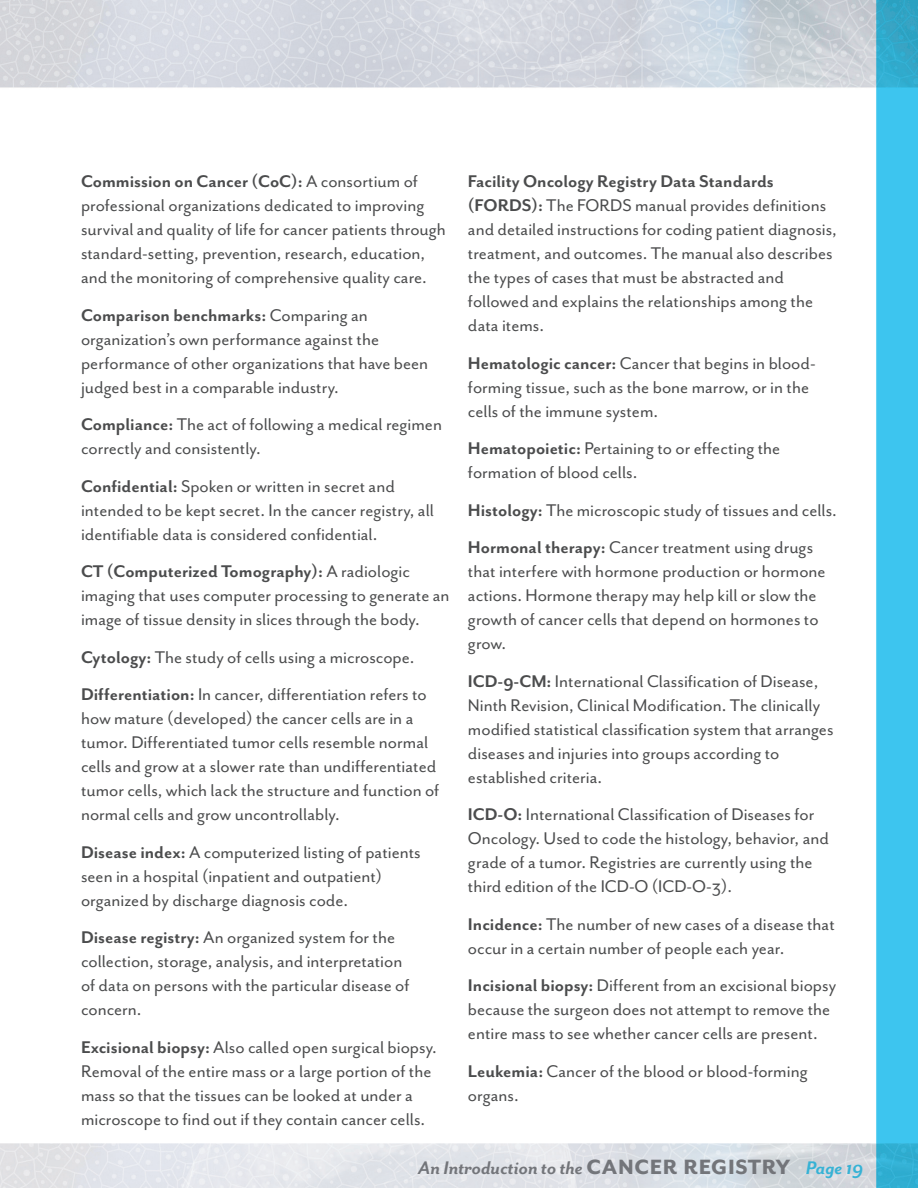
<style>
.page{position:relative;width:918px;height:1188px;background:#fff}
.page>*{position:absolute;margin:0;border:0;box-sizing:border-box;transform-origin:0 0}
.t1{font:21px "Mr Eaves San BI";color:#73757a}
.t2{font:19.5px/24px "Mr Eaves San R";color:#4b4c4d}
.t3{font:19.5px "Mr Eaves San B";color:#4b4c4d}
.s1{font-family:"Mr Eaves San R"}
.s2{font-family:"Mr Eaves San B"}
.s3{font-family:"Mr Eaves San SCB";font-size:33px}
.s4{color:#36b2d5}
</style>
<div class="page">
<img style="left:0;top:0;width:918px;height:1188px">
<p class="t3" style="left:81px;top:170px;width:338px">Commission on Cancer (CoC): <span class="s1">A consortium of</span></p>
<p class="t2" style="left:81px;top:193px;width:366px">professional organizations dedicated to improving survival and quality of life for cancer patients through standard-setting, prevention, research, education, and the monitoring of comprehensive quality care.</p>
<p class="t3" style="left:81px;top:304px;width:289px">Comparison benchmarks: <span class="s1">Comparing an</span></p>
<p class="t2" style="left:81px;top:327px;width:349px">organization’s own performance against the performance of other organizations that have been judged best in a comparable industry.</p>
<p class="t2" style="left:81px;top:412px;width:363px"><span class="s2">Compliance:</span> The act of following a medical regimen correctly and consistently.</p>
<p class="t2" style="left:81px;top:474px;width:355px"><span class="s2">Confidential:</span> Spoken or written in secret and intended to be kept secret. In the cancer registry, all identifiable data is considered confidential.</p>
<p class="t3" style="left:81px;top:560px;width:330px">CT (Computerized Tomography): <span class="s1">A radiologic</span></p>
<p class="t2" style="left:81px;top:583px;width:370px">imaging that uses computer processing to generate an image of tissue density in slices through the body.</p>
<p class="t2" style="left:81px;top:638px;width:347px;line-height:37.5px"><span class="s2">Cytology:</span> The study of cells using a microscope.<br><span class="s2">Differentiation:</span> In cancer, differentiation refers to</p>
<p class="t2" style="left:81px;top:706px;width:360px">how mature (developed) the cancer cells are in a tumor. Differentiated tumor cells resemble normal cells and grow at a slower rate than undifferentiated tumor cells, which lack the structure and function of normal cells and grow uncontrollably.</p>
<p class="t2" style="left:81px;top:840px;width:341px"><span class="s2">Disease index:</span> A computerized listing of patients seen in a hospital (inpatient and outpatient) organized by discharge diagnosis code.</p>
<p class="t2" style="left:81px;top:925px;width:330px"><span class="s2">Disease registry:</span> An organized system for the collection, storage, analysis, and interpretation of data on persons with the particular disease of concern.</p>
<p class="t2" style="left:81px;top:1035px;width:357px"><span class="s2">Excisional biopsy:</span> Also called open surgical biopsy.<br>Removal of the entire mass or a large portion of the mass so that the tissues can be looked at under a microscope to find out if they contain cancer cells.</p>
<p class="t3" style="left:468px;top:170px;width:307px">Facility Oncology Registry Data Standards</p>
<p class="t2" style="left:468px;top:194px;width:371px"><span class="s2">(FORDS):</span> The FORDS manual provides definitions and detailed instructions for coding patient diagnosis, treatment, and outcomes. The manual also describes the types of cases that must be abstracted and followed and explains the relationships among the data items.</p>
<p class="t2" style="left:468px;top:351px;width:349px"><span class="s2">Hematologic cancer:</span> Cancer that begins in blood&shy;forming tissue, such as the bone marrow, or in the cells of the immune system.</p>
<p class="t2" style="left:468px;top:437px;width:314px"><span class="s2">Hematopoietic:</span> Pertaining to or effecting the formation of blood cells.</p>
<p class="t2" style="left:468px;top:491px;width:371px;line-height:37.5px"><span class="s2">Histology:</span> The microscopic study of tissues and cells.<br><span class="s2">Hormonal therapy:</span> Cancer treatment using drugs</p>
<p class="t2" style="left:468px;top:560px;width:359px">that interfere with hormone production or hormone actions. Hormone therapy may help kill or slow the growth of cancer cells that depend on hormones to grow.</p>
<p class="t2" style="left:468px;top:669px;width:367px"><span class="s2">ICD-9-CM:</span> International Classification of Disease, Ninth Revision, Clinical Modification. The clinically modified statistical classification system that arranges diseases and injuries into groups according to established criteria.</p>
<p class="t2" style="left:468px;top:803px;width:362px"><span class="s2">ICD-O:</span> International Classification of Diseases for Oncology. Used to code the histology, behavior, and grade of a tumor. Registries are currently using the third edition of the ICD-O (ICD-O-3).</p>
<p class="t2" style="left:468px;top:912px;width:368px"><span class="s2">Incidence:</span> The number of new cases of a disease that occur in a certain number of people each year.</p>
<p class="t2" style="left:468px;top:974px;width:370px"><span class="s2">Incisional biopsy:</span> Different from an excisional biopsy because the surgeon does not attempt to remove the entire mass to see whether cancer cells are present.</p>
<p class="t2" style="left:468px;top:1059px;width:341px"><span class="s2">Leukemia:</span> Cancer of the blood or blood-forming organs.</p>
<p class="t1" style="left:418px;top:1156px;width:447px">An Introduction to the <span class="s3">cancer registry</span> <span class="s4">Page 19</span></p>
</div>
